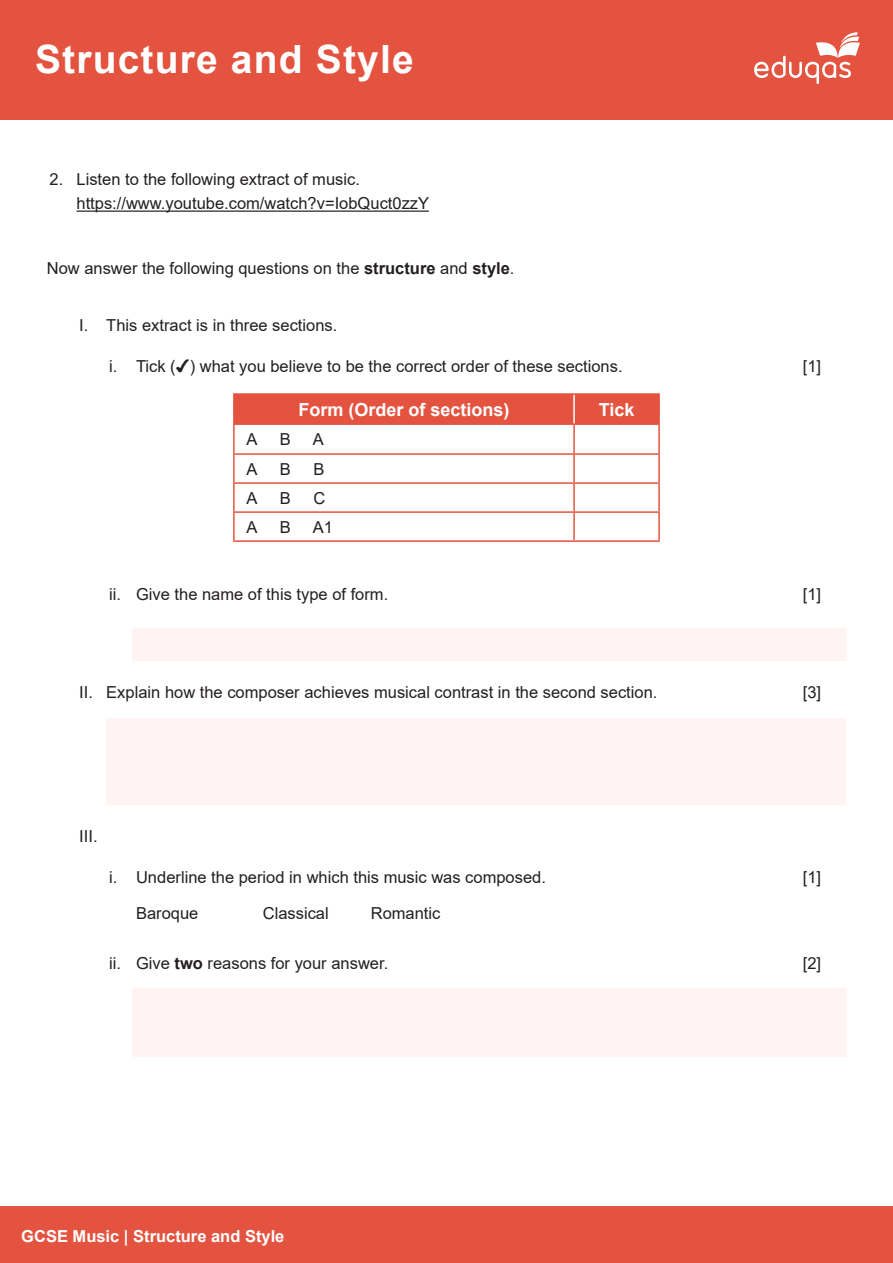
<style>
.page{position:relative;width:893px;height:1263px;background:#fff}
.page>*{position:absolute;margin:0;border:0;box-sizing:border-box;transform-origin:0 0}
.t1{font:700 39px "Arial";letter-spacing:.03em;color:#fff}
.Table_header{font:700 18px "Arial";color:#fff}
.Paragraph_text{font:16.5px/24px "Arial";color:#231f20}
.t2{font:700 16.5px "Arial";color:#fff}
.Question_answer_leve{font:16.5px "Arial";color:#231f20}
.Table_body{font:16.5px "Arial";color:#231f20}
.s1{font-weight:700}
.s2{font-family:"Arial Unicode MS"}
</style>
<div class="page">
<div style="left:0;top:0;width:893px;height:119px;background:#e3533f"></div>
<svg style="left:754px;top:32px;width:106px;height:52px"></svg>
<div style="left:0;top:1206px;width:893px;height:57px;background:#e3533f"></div>
<hr style="left:77px;top:211px;width:352px;height:1px;background:#231f20">
<div style="left:132px;top:628px;width:714px;height:32px;background:#fff4f3"></div>
<div style="left:106px;top:718px;width:740px;height:32px;background:#fff4f3"></div>
<div style="left:106px;top:736px;width:740px;height:32px;background:#fff4f3"></div>
<div style="left:106px;top:754px;width:740px;height:32px;background:#fff4f3"></div>
<div style="left:106px;top:772px;width:740px;height:32px;background:#fff4f3"></div>
<div style="left:132px;top:988px;width:714px;height:32px;background:#fff4f3"></div>
<div style="left:132px;top:1006px;width:714px;height:32px;background:#fff4f3"></div>
<div style="left:132px;top:1024px;width:714px;height:32px;background:#fff4f3"></div>
<div style="left:235px;top:395px;width:423px;height:28px;background:#e3533f"></div>
<hr style="left:233px;top:393px;width:341px;height:2px;background:#e3533f">
<hr style="left:233px;top:395px;width:2px;height:28px;background:#e3533f">
<hr style="left:574px;top:393px;width:86px;height:2px;background:#e3533f">
<hr style="left:658px;top:395px;width:2px;height:28px;background:#e3533f">
<hr style="left:233px;top:423px;width:341px;height:2px;background:#e3533f">
<hr style="left:233px;top:425px;width:2px;height:28px;background:#e3533f">
<hr style="left:574px;top:423px;width:86px;height:2px;background:#e3533f">
<hr style="left:573px;top:425px;width:2px;height:28px;background:#e3533f">
<hr style="left:658px;top:425px;width:2px;height:28px;background:#e3533f">
<hr style="left:233px;top:453px;width:341px;height:2px;background:#e3533f">
<hr style="left:233px;top:455px;width:2px;height:27px;background:#e3533f">
<hr style="left:574px;top:453px;width:86px;height:2px;background:#e3533f">
<hr style="left:573px;top:455px;width:2px;height:27px;background:#e3533f">
<hr style="left:658px;top:455px;width:2px;height:27px;background:#e3533f">
<hr style="left:233px;top:482px;width:341px;height:2px;background:#e3533f">
<hr style="left:233px;top:484px;width:2px;height:27px;background:#e3533f">
<hr style="left:574px;top:482px;width:86px;height:2px;background:#e3533f">
<hr style="left:573px;top:484px;width:2px;height:27px;background:#e3533f">
<hr style="left:658px;top:484px;width:2px;height:27px;background:#e3533f">
<hr style="left:233px;top:511px;width:341px;height:2px;background:#e3533f">
<hr style="left:233px;top:513px;width:2px;height:27px;background:#e3533f">
<hr style="left:574px;top:511px;width:86px;height:2px;background:#e3533f">
<hr style="left:573px;top:513px;width:2px;height:27px;background:#e3533f">
<hr style="left:658px;top:513px;width:2px;height:27px;background:#e3533f">
<hr style="left:233px;top:540px;width:341px;height:2px;background:#e3533f">
<hr style="left:574px;top:540px;width:86px;height:2px;background:#e3533f">
<hr style="left:573px;top:395px;width:2px;height:28px;background:#fff">
<h1 class="t1" style="left:35px;top:32px;width:380px">Structure and Style</h1>
<p class="Paragraph_text" style="left:77px;top:167px;width:354px;text-indent:-27px">2. Listen to the following extract of music. https://www.youtube.com/watch?v=IobQuct0zzY</p>
<p class="Paragraph_text" style="left:47px;top:257px;width:469px">Now answer the following questions on the <span class="s1">structure</span> and <span class="s1">style</span>.</p>
<p class="Paragraph_text" style="left:79px;top:313px;width:260px">I. This extract is in three sections.</p>
<p class="Paragraph_text" style="left:109px;top:354px;width:515px">i. Tick (<span class="s2">✔</span>) what you believe to be the correct order of these sections.</p>
<p class="Paragraph_text" style="left:803px;top:354px;width:20px">[1]</p>
<p class="Table_header" style="left:298px;top:397px;width:213px">Form (Order of sections)</p>
<p class="Table_header" style="left:599px;top:397px;width:37px">Tick</p>
<p class="Table_body" style="left:247px;top:427px;width:13px">A</p>
<p class="Table_body" style="left:280px;top:427px;width:13px">B</p>
<p class="Table_body" style="left:313px;top:427px;width:13px">A</p>
<p class="Table_body" style="left:247px;top:457px;width:13px">A</p>
<p class="Table_body" style="left:280px;top:457px;width:13px">B</p>
<p class="Table_body" style="left:314px;top:457px;width:13px">B</p>
<p class="Table_body" style="left:247px;top:486px;width:13px">A</p>
<p class="Table_body" style="left:280px;top:486px;width:13px">B</p>
<p class="Table_body" style="left:314px;top:486px;width:13px">C</p>
<p class="Table_body" style="left:247px;top:515px;width:13px">A</p>
<p class="Table_body" style="left:280px;top:515px;width:13px">B</p>
<p class="Table_body" style="left:313px;top:515px;width:22px">A1</p>
<p class="Paragraph_text" style="left:109px;top:582px;width:281px">ii. Give the name of this type of form.</p>
<p class="Paragraph_text" style="left:803px;top:582px;width:20px">[1]</p>
<p class="Paragraph_text" style="left:79px;top:680px;width:580px">II. Explain how the composer achieves musical contrast in the second section.</p>
<p class="Paragraph_text" style="left:803px;top:680px;width:20px">[3]</p>
<p class="Paragraph_text" style="left:79px;top:824px;width:20px">III.</p>
<p class="Paragraph_text" style="left:109px;top:865px;width:438px">i. Underline the period in which this music was composed.</p>
<p class="Paragraph_text" style="left:803px;top:865px;width:20px">[1]</p>
<p class="Question_answer_leve" style="left:136px;top:902px;width:64px">Baroque</p>
<p class="Question_answer_leve" style="left:263px;top:902px;width:67px">Classical</p>
<p class="Question_answer_leve" style="left:371px;top:902px;width:71px">Romantic</p>
<p class="Paragraph_text" style="left:109px;top:951px;width:281px">ii. Give <span class="s1">two</span> reasons for your answer.</p>
<p class="Paragraph_text" style="left:803px;top:951px;width:20px">[2]</p>
<p class="t2" style="left:21px;top:1224px;width:265px">GCSE Music | Structure and Style</p>
</div>
